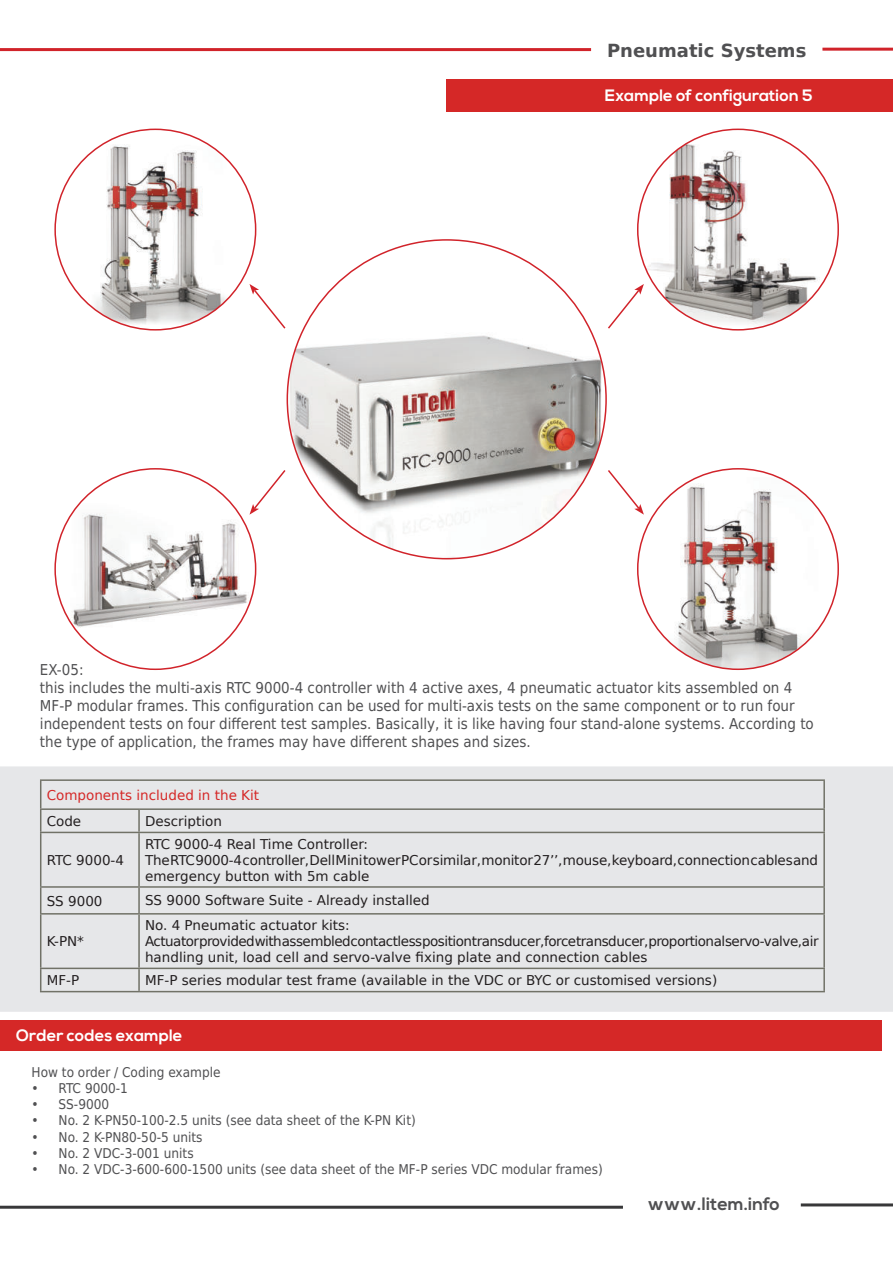
<style>
.page{position:relative;width:893px;height:1263px;background:#fff}
.page>*{position:absolute;margin:0;border:0;box-sizing:border-box;transform-origin:0 0}
.t1{font:700 18px "DejaVu Sans";color:#505052}
.t2{font:700 18px "Nexa";color:#505052}
.t3{font:700 16.5px "Nexa";color:#fff}
.t4{font:15px/18px "DejaVu Sans Condensed";color:#505052}
.t5{font:13.5px/16.2px "DejaVu Sans";color:#231f20}
.t6{font:13.5px "DejaVu Sans Condensed";color:#505052}
.t7{font:13.5px/16.2px "DejaVu Sans";letter-spacing:-.035em;color:#231f20}
.t8{font:13.5px "DejaVu Sans";color:#d52827}
</style>
<div class="page">
<div style="left:0;top:766px;width:893px;height:246px;background:#e6e7e9"></div>
<hr style="left:0;top:1206px;width:623px;height:3px;background:#383839">
<hr style="left:801px;top:1203px;width:92px;height:3px;background:#383839">
<div style="left:447px;top:80px;width:446px;height:32px;background:#d52827"></div>
<hr style="left:823px;top:781px;width:2px;height:27px;background:#717267">
<hr style="left:40px;top:779px;width:99px;height:2px;background:#717267">
<hr style="left:139px;top:779px;width:686px;height:2px;background:#717267">
<hr style="left:40px;top:808px;width:99px;height:2px;background:#717267">
<svg style="left:40px;top:781px;width:1px;height:51px"></svg>
<hr style="left:139px;top:808px;width:686px;height:2px;background:#717267">
<hr style="left:138px;top:810px;width:2px;height:22px;background:#717267">
<hr style="left:823px;top:810px;width:2px;height:22px;background:#717267">
<hr style="left:40px;top:832px;width:99px;height:1px;background:#717267">
<hr style="left:40px;top:833px;width:1px;height:53px;background:#717267">
<hr style="left:139px;top:832px;width:686px;height:1px;background:#717267">
<hr style="left:138px;top:833px;width:2px;height:53px;background:#717267">
<hr style="left:823px;top:833px;width:2px;height:53px;background:#717267">
<hr style="left:40px;top:886px;width:99px;height:2px;background:#717267">
<svg style="left:40px;top:888px;width:1px;height:25px"></svg>
<hr style="left:139px;top:886px;width:686px;height:2px;background:#717267">
<hr style="left:138px;top:888px;width:2px;height:25px;background:#717267">
<hr style="left:823px;top:888px;width:2px;height:25px;background:#717267">
<hr style="left:40px;top:913px;width:99px;height:1px;background:#717267">
<hr style="left:40px;top:914px;width:1px;height:53px;background:#717267">
<hr style="left:139px;top:913px;width:686px;height:1px;background:#717267">
<hr style="left:138px;top:914px;width:2px;height:53px;background:#717267">
<hr style="left:823px;top:914px;width:2px;height:53px;background:#717267">
<hr style="left:40px;top:967px;width:99px;height:2px;background:#717267">
<svg style="left:40px;top:969px;width:1px;height:22px"></svg>
<hr style="left:139px;top:967px;width:686px;height:2px;background:#717267">
<hr style="left:138px;top:969px;width:2px;height:22px;background:#717267">
<hr style="left:823px;top:969px;width:2px;height:22px;background:#717267">
<hr style="left:40px;top:991px;width:99px;height:1px;background:#717267">
<hr style="left:139px;top:991px;width:686px;height:1px;background:#717267">
<hr style="left:0;top:48px;width:591px;height:3px;background:#d1232a">
<hr style="left:822px;top:48px;width:71px;height:3px;background:#d1232a">
<img style="left:287px;top:256px;width:319px;height:303px">
<img style="left:88px;top:138px;width:142px;height:189px">
<img style="left:639px;top:138px;width:189px;height:190px">
<img style="left:55px;top:469px;width:201px;height:200px;border-radius:100px">
<img style="left:657px;top:477px;width:161px;height:192px">
<svg style="left:249px;top:284px;width:37px;height:45px"></svg>
<svg style="left:608px;top:284px;width:36px;height:45px"></svg>
<svg style="left:249px;top:470px;width:37px;height:45px"></svg>
<svg style="left:608px;top:470px;width:36px;height:45px"></svg>
<div style="left:0;top:1020px;width:882px;height:31px;background:#d52827"></div>
<p class="t1" style="left:607px;top:44px;width:201px">Pneumatic Systems</p>
<p class="t3" style="left:605px;top:89px;width:209px">Example of configuration 5</p>
<p class="t4" style="left:40px;top:662px;width:775px">EX-05:<br>this includes the multi-axis RTC 9000-4 controller with 4 active axes, 4 pneumatic actuator kits assembled on 4<br>MF-P modular frames. This configuration can be used for multi-axis tests on the same component or to run four independent tests on four different test samples. Basically, it is like having four stand-alone systems. According to the type of application, the frames may have different shapes and sizes.</p>
<p class="t8" style="left:47px;top:789px;width:214px">Components included in the Kit</p>
<p class="t5" style="left:47px;top:814px;width:36px">Code</p>
<p class="t5" style="left:145px;top:814px;width:78px">Description</p>
<p class="t5" style="left:47px;top:853px;width:79px">RTC 9000-4</p>
<p class="t5" style="left:145px;top:837px;width:675px">RTC 9000-4 Real Time Controller:<br>The RTC 9000-4 controller, Dell Mini tower PC or similar, monitor 27’’, mouse, keyboard, connection cables and emergency button with 5m cable</p>
<p class="t5" style="left:47px;top:894px;width:57px">SS 9000</p>
<p class="t5" style="left:145px;top:894px;width:286px">SS 9000 Software Suite - Already installed</p>
<p class="t5" style="left:47px;top:934px;width:39px">K-PN*</p>
<p class="t7" style="left:145px;top:918px;width:675px">No. 4 Pneumatic actuator kits:<br>Actuator provided with assembled contactless position transducer, force transducer, proportional servo-valve, air handling unit, load cell and servo-valve fixing plate and connection cables</p>
<p class="t5" style="left:47px;top:973px;width:34px">MF-P</p>
<p class="t5" style="left:145px;top:972px;width:574px">MF-P series modular test frame (available in the VDC or BYC or customised versions)</p>
<p class="t3" style="left:16px;top:1029px;width:168px">Order codes example</p>
<p class="t6" style="left:32px;top:1061px;width:191px">How to order / Coding example</p>
<p class="t6" style="left:32px;top:1083px;width:98px">• RTC 9000-1</p>
<p class="t6" style="left:32px;top:1099px;width:79px">• SS-9000</p>
<p class="t6" style="left:32px;top:1115px;width:386px">• No. 2 K-PN50-100-2.5 units (see data sheet of the K-PN Kit)</p>
<p class="t6" style="left:32px;top:1131px;width:173px">• No. 2 K-PN80-50-5 units</p>
<p class="t6" style="left:32px;top:1147px;width:164px">• No. 2 VDC-3-001 units</p>
<p class="t6" style="left:32px;top:1164px;width:573px">• No. 2 VDC-3-600-600-1500 units (see data sheet of the MF-P series VDC modular frames)</p>
<p class="t2" style="left:648px;top:1197px;width:134px">www.litem.info</p>
</div>
